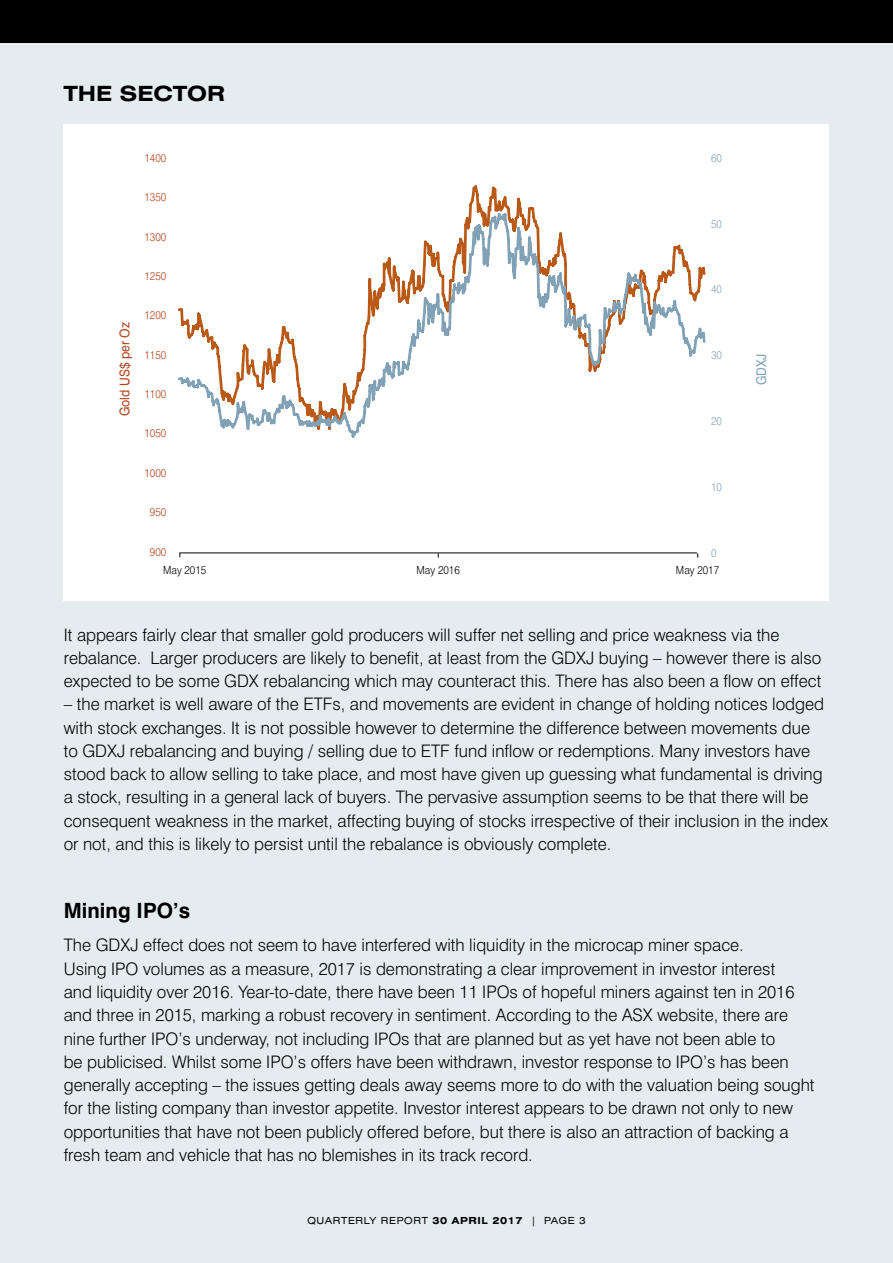
<style>
.page{position:relative;width:893px;height:1263px;background:#fff}
.page>*{position:absolute;margin:0;border:0;box-sizing:border-box;transform-origin:0 0}
.t1{font:700 21px "Swiss 721 BT";color:#000}
.t2{font:700 expanded 21px "Swiss 721 BT";color:#000}
.t3{font:300 17.25px/23.2px "Swiss 721 BT";color:#000}
.t4{font:13.5px "Swiss 721 BT";color:#b2411a;scale:.91 1}
.t5{font:13.5px "Swiss 721 BT";color:#80a1b6;scale:.91 1}
.t6{font:300 11.25px "Swiss 721 BT";color:#b2411a;scale:.91 1}
.t7{font:300 11.25px "Swiss 721 BT";color:#000;scale:.91 1}
.t8{font:300 11.25px "Swiss 721 BT";color:#80a1b6;scale:.91 1}
.t9{font:expanded 9.75px "Swiss 721 BT";letter-spacing:.06em;color:#000}
.s1{font-weight:700}
</style>
<div class="page">
<div style="left:0;top:43px;width:893px;height:1220px;background:#e4ecf0"></div>
<div style="left:0;top:0;width:893px;height:43px;background:#000"></div>
<div style="left:64px;top:125px;width:765px;height:476px;background:#fff"></div>
<hr style="left:179px;top:552px;width:518px;height:1px;background:#000">
<svg style="left:469px;top:185px;width:66px;height:26px"></svg>
<svg style="left:177px;top:211px;width:529px;height:227px"></svg>
<p class="t2" style="left:64px;top:81px;width:154px">THE SECTOR</p>
<p class="t6" style="left:144px;top:151px;width:25px">1400</p>
<p class="t6" style="left:144px;top:190px;width:25px">1350</p>
<p class="t6" style="left:144px;top:230px;width:25px">1300</p>
<p class="t6" style="left:144px;top:269px;width:25px">1250</p>
<p class="t4" style="left:116px;top:416px;width:105px;rotate:-90deg">Gold US$ per Oz</p>
<p class="t6" style="left:144px;top:308px;width:25px">1200</p>
<p class="t6" style="left:144px;top:348px;width:25px">1150</p>
<p class="t6" style="left:144px;top:387px;width:25px">1100</p>
<p class="t6" style="left:144px;top:427px;width:25px">1050</p>
<p class="t6" style="left:144px;top:466px;width:25px">1000</p>
<p class="t6" style="left:150px;top:505px;width:19px">950</p>
<p class="t6" style="left:150px;top:545px;width:19px">900</p>
<p class="t8" style="left:711px;top:151px;width:13px">60</p>
<p class="t8" style="left:711px;top:217px;width:13px">50</p>
<p class="t8" style="left:711px;top:283px;width:13px">40</p>
<p class="t8" style="left:711px;top:348px;width:13px">30</p>
<p class="t8" style="left:711px;top:414px;width:13px">20</p>
<p class="t8" style="left:711px;top:480px;width:13px">10</p>
<p class="t8" style="left:711px;top:546px;width:7px">0</p>
<p class="t7" style="left:163px;top:563px;width:49px">May 2015</p>
<p class="t7" style="left:417px;top:563px;width:49px">May 2016</p>
<p class="t7" style="left:676px;top:563px;width:49px">May 2017</p>
<p class="t5" style="left:753px;top:385px;width:36px;rotate:-90deg">GDXJ</p>
<p class="t3" style="left:64px;top:623px;width:759px">It appears fairly clear that smaller gold producers will suffer net selling and price weakness via the rebalance. Larger producers are likely to benefit, at least from the GDXJ buying – however there is also expected to be some GDX rebalancing which may counteract this. There has also been a flow on effect</p>
<p class="t3" style="left:64px;top:692px;width:766px">– the market is well aware of the ETFs, and movements are evident in change of holding notices lodged with stock exchanges. It is not possible however to determine the difference between movements due to GDXJ rebalancing and buying / selling due to ETF fund inflow or redemptions. Many investors have stood back to allow selling to take place, and most have given up guessing what fundamental is driving a stock, resulting in a general lack of buyers. The pervasive assumption seems to be that there will be consequent weakness in the market, affecting buying of stocks irrespective of their inclusion in the index or not, and this is likely to persist until the rebalance is obviously complete.</p>
<p class="t1" style="left:64px;top:897px;width:128px">Mining IPO’s</p>
<p class="t3" style="left:64px;top:933px;width:752px">The GDXJ effect does not seem to have interfered with liquidity in the microcap miner space.<br>Using IPO volumes as a measure, 2017 is demonstrating a clear improvement in investor interest<br>and liquidity over 2016. Year-to-date, there have been 11 IPOs of hopeful miners against ten in 2016 and three in 2015, marking a robust recovery in sentiment. According to the ASX website, there are nine further IPO’s underway, not including IPOs that are planned but as yet have not been able to<br>be publicised. Whilst some IPO’s offers have been withdrawn, investor response to IPO’s has been generally accepting – the issues getting deals away seems more to do with the valuation being sought for the listing company than investor appetite. Investor interest appears to be drawn not only to new opportunities that have not been publicly offered before, but there is also an attraction of backing a fresh team and vehicle that has no blemishes in its track record.</p>
<p class="t9" style="left:307px;top:1214px;width:280px">QUARTERLY REPORT <span class="s1">30 APRIL 2017</span> | PAGE 3</p>
</div>
